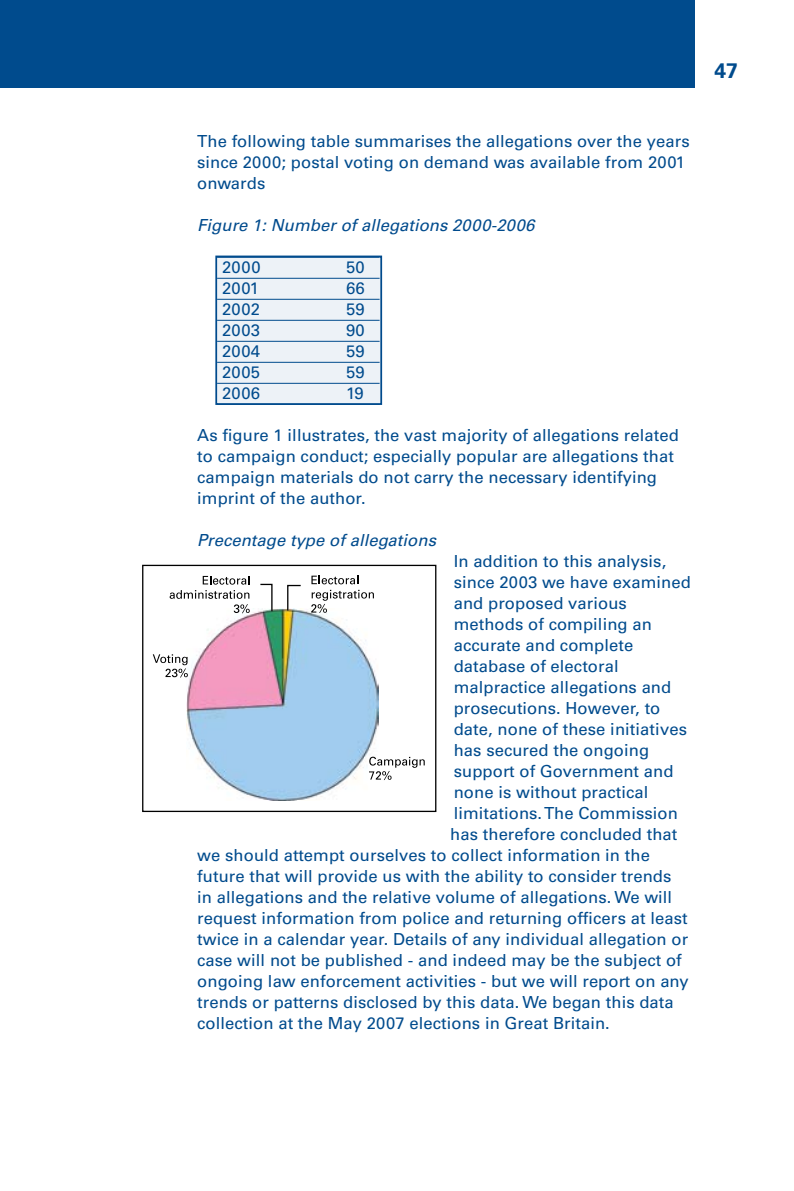
<style>
.page{position:relative;width:794px;height:1191px;background:#fff}
.page>*{position:absolute;margin:0;border:0;box-sizing:border-box;transform-origin:0 0}
.t1{font:700 21px "Univers";color:#004b8d}
.t2{font:16.62px/21px "Univers";letter-spacing:.005em;color:#004b8d}
.t3{font:italic 16.62px "Univers";letter-spacing:.005em;color:#004b8d}
</style>
<div class="page">
<div style="left:0;top:0;width:694px;height:88px;background:#004b8d"></div>
<div style="left:215px;top:255px;width:167px;height:150px;background:#edf2f7;border:2px solid #004b8d"></div>
<hr style="left:217px;top:257px;width:162px;height:1px;background:#004b8d">
<hr style="left:217px;top:278px;width:162px;height:1px;background:#004b8d">
<hr style="left:217px;top:299px;width:162px;height:1px;background:#004b8d">
<hr style="left:217px;top:320px;width:162px;height:1px;background:#004b8d">
<hr style="left:217px;top:341px;width:162px;height:1px;background:#004b8d">
<hr style="left:217px;top:362px;width:162px;height:1px;background:#004b8d">
<hr style="left:217px;top:383px;width:162px;height:1px;background:#004b8d">
<hr style="left:217px;top:404px;width:162px;height:1px;background:#004b8d">
<img style="left:186px;top:609px;width:192px;height:192px">
<svg style="left:259px;top:583px;width:14px;height:29px"></svg>
<svg style="left:286px;top:584px;width:16px;height:28px"></svg>
<svg style="left:203px;top:576px;width:46px;height:8px"></svg>
<svg style="left:170px;top:590px;width:80px;height:23px"></svg>
<svg style="left:311px;top:575px;width:47px;height:9px"></svg>
<svg style="left:311px;top:590px;width:63px;height:23px"></svg>
<svg style="left:153px;top:654px;width:35px;height:23px"></svg>
<svg style="left:369px;top:756px;width:56px;height:24px"></svg>
<div style="left:142px;top:565px;width:294px;height:247px;border:1px solid #000"></div>
<p class="t2" style="left:197px;top:131px;width:494px">The following table summarises the allegations over the years since 2000; postal voting on demand was available from 2001 onwards</p>
<p class="t3" style="left:197px;top:215px;width:338px">Figure 1: Number of allegations 2000-2006</p>
<p class="t2" style="left:222px;top:257px;width:40px">2000</p>
<p class="t2" style="left:346px;top:257px;width:20px">50</p>
<p class="t2" style="left:222px;top:278px;width:38px">2001</p>
<p class="t2" style="left:346px;top:278px;width:20px">66</p>
<p class="t2" style="left:222px;top:299px;width:39px">2002</p>
<p class="t2" style="left:346px;top:299px;width:20px">59</p>
<p class="t2" style="left:222px;top:320px;width:39px">2003</p>
<p class="t2" style="left:346px;top:320px;width:20px">90</p>
<p class="t2" style="left:222px;top:341px;width:39px">2004</p>
<p class="t2" style="left:346px;top:341px;width:20px">59</p>
<p class="t2" style="left:222px;top:362px;width:39px">2005</p>
<p class="t2" style="left:346px;top:362px;width:20px">59</p>
<p class="t2" style="left:222px;top:383px;width:39px">2006</p>
<p class="t2" style="left:346px;top:383px;width:19px">19</p>
<p class="t2" style="left:197px;top:425px;width:483px">As figure 1 illustrates, the vast majority of allegations related to campaign conduct; especially popular are allegations that campaign materials do not carry the necessary identifying imprint of the author.</p>
<p class="t3" style="left:197px;top:530px;width:240px">Precentage type of allegations</p>
<p class="t2" style="left:454px;top:551px;width:214px">In addition to this analysis,</p>
<p class="t2" style="left:454px;top:572px;width:239px">since 2003 we have examined</p>
<p class="t2" style="left:454px;top:593px;width:175px">and proposed various</p>
<p class="t2" style="left:454px;top:614px;width:200px">methods of compiling an</p>
<p class="t2" style="left:454px;top:635px;width:181px">accurate and complete</p>
<p class="t2" style="left:454px;top:656px;width:166px">database of electoral</p>
<p class="t2" style="left:454px;top:677px;width:219px">malpractice allegations and</p>
<p class="t2" style="left:454px;top:698px;width:208px">prosecutions. However, to</p>
<p class="t2" style="left:454px;top:719px;width:235px">date, none of these initiatives</p>
<p class="t2" style="left:454px;top:740px;width:197px">has secured the ongoing</p>
<p class="t2" style="left:454px;top:761px;width:221px">support of Government and</p>
<p class="t2" style="left:454px;top:782px;width:196px">none is without practical</p>
<p class="t2" style="left:454px;top:803px;width:226px">limitations. The Commission</p>
<p class="t2" style="left:450px;top:824px;width:229px">has therefore concluded that</p>
<p class="t2" style="left:197px;top:845px;width:454px">we should attempt ourselves to collect information in the</p>
<p class="t2" style="left:197px;top:866px;width:476px">future that will provide us with the ability to consider trends</p>
<p class="t2" style="left:197px;top:887px;width:476px">in allegations and the relative volume of allegations. We will</p>
<p class="t2" style="left:197px;top:908px;width:492px">request information from police and returning officers at least</p>
<p class="t2" style="left:197px;top:929px;width:492px">twice in a calendar year. Details of any individual allegation or</p>
<p class="t2" style="left:197px;top:950px;width:486px">case will not be published - and indeed may be the subject of</p>
<p class="t2" style="left:197px;top:971px;width:493px">ongoing law enforcement activities - but we will report on any</p>
<p class="t2" style="left:197px;top:992px;width:478px">trends or patterns disclosed by this data. We began this data</p>
<p class="t2" style="left:197px;top:1013px;width:414px">collection at the May 2007 elections in Great Britain.</p>
<p class="t1" style="left:714px;top:58px;width:25px">47</p>
</div>
